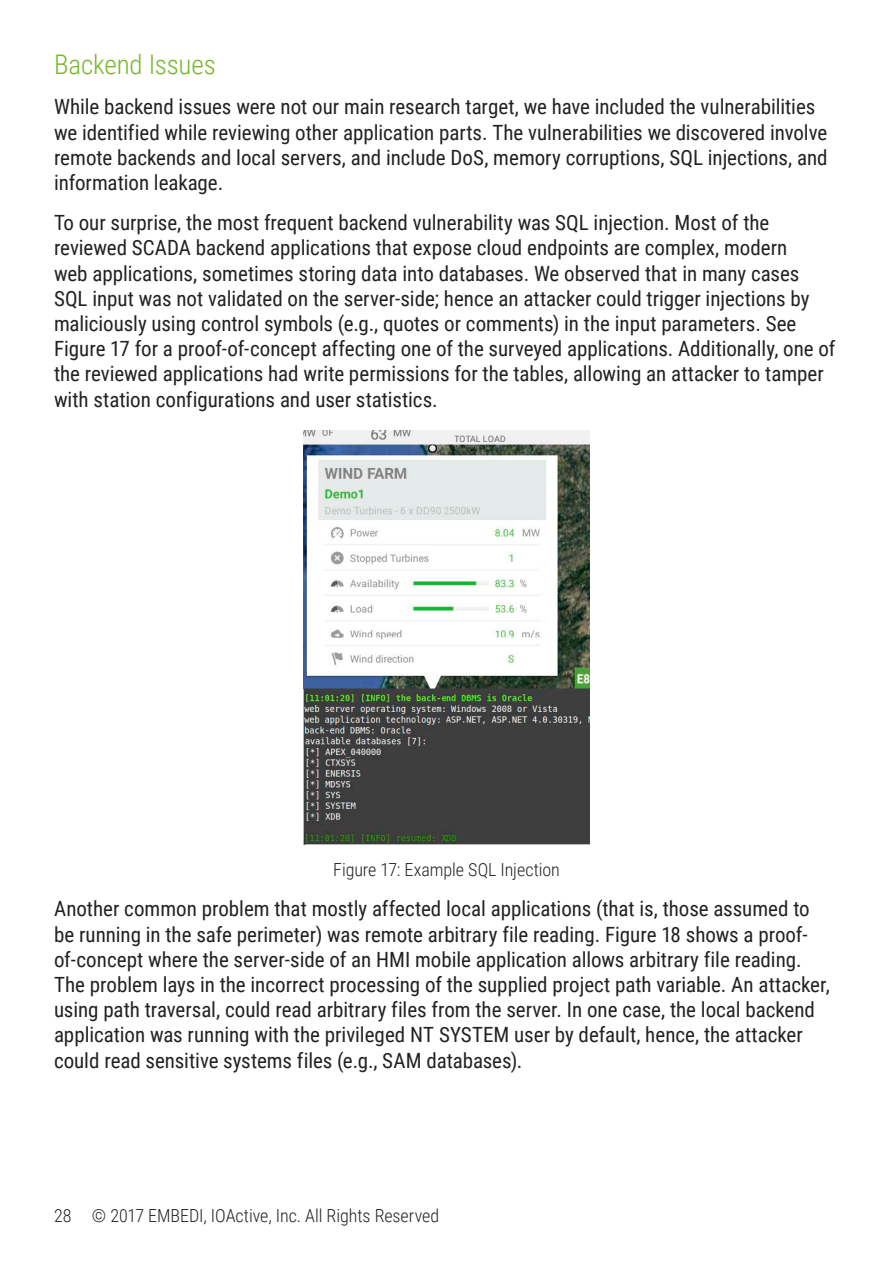
<style>
.page{position:relative;width:893px;height:1263px;background:#fff}
.page>*{position:absolute;margin:0;border:0;box-sizing:border-box;transform-origin:0 0}
.t1{font:300 27px "Roboto Condensed";letter-spacing:-.005em;color:#76b72a}
.t2{font:21px/25.2px "Roboto Condensed";letter-spacing:-.005em;color:#222}
.t3{font:300 18px "Roboto Condensed";letter-spacing:-.005em;color:#222}
</style>
<div class="page">
<img style="left:304px;top:430px;width:285px;height:414px">
<p class="t1" style="left:54px;top:46px;width:163px">Backend Issues</p>
<p class="t2" style="left:54px;top:94px;width:775px">While backend issues were not our main research target, we have included the vulnerabilities we identified while reviewing other application parts. The vulnerabilities we discovered involve remote backends and local servers, and include DoS, memory corruptions, SQL injections, and information leakage.</p>
<p class="t2" style="left:54px;top:209px;width:783px">To our surprise, the most frequent backend vulnerability was SQL injection. Most of the reviewed SCADA backend applications that expose cloud endpoints are complex, modern<br>web applications, sometimes storing data into databases. We observed that in many cases SQL input was not validated on the server-side; hence an attacker could trigger injections by maliciously using control symbols (e.g., quotes or comments) in the input parameters. See Figure 17 for a proof-of-concept affecting one of the surveyed applications. Additionally, one of the reviewed applications had write permissions for the tables, allowing an attacker to tamper with station configurations and user statistics.</p>
<p class="t3" style="left:333px;top:857px;width:228px">Figure 17: Example SQL Injection</p>
<p class="t2" style="left:54px;top:895px;width:777px">Another common problem that mostly affected local applications (that is, those assumed to be running in the safe perimeter) was remote arbitrary file reading. Figure 18 shows a proof&shy;of-concept where the server-side of an HMI mobile application allows arbitrary file reading.<br>The problem lays in the incorrect processing of the supplied project path variable. An attacker, using path traversal, could read arbitrary files from the server. In one case, the local backend application was running with the privileged NT SYSTEM user by default, hence, the attacker could read sensitive systems files (e.g., SAM databases).</p>
<p class="t3" style="left:54px;top:1203px;width:387px">28 © 2017 EMBEDI, IOActive, Inc. All Rights Reserved</p>
</div>
